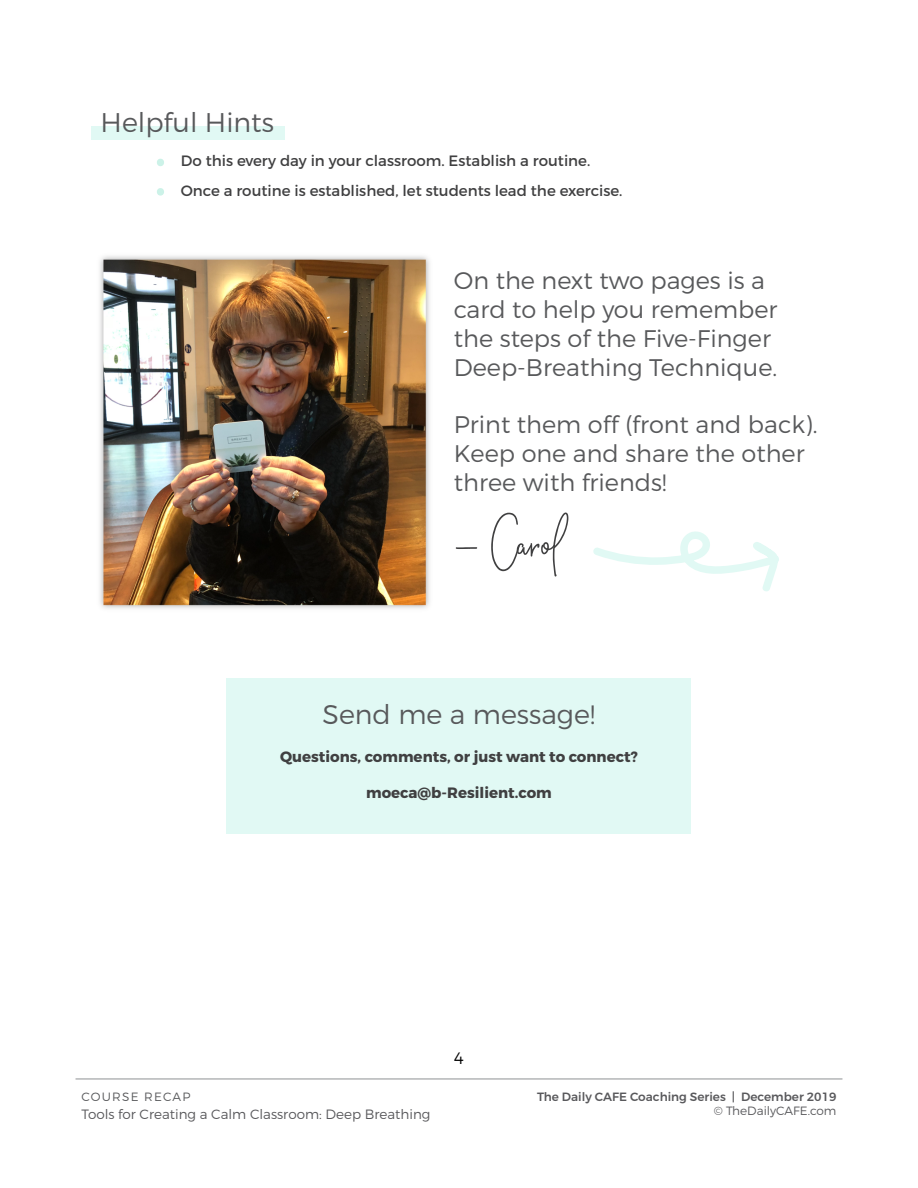
<style>
.page{position:relative;width:918px;height:1188px;background:#fff}
.page>*{position:absolute;margin:0;border:0;box-sizing:border-box;transform-origin:0 0}
.t1{font:54px "Rosefield";color:#404041}
.t2{font:300 27px "Montserrat";color:#58595b}
.t3{font:300 24px/28.8px "Montserrat";color:#58595b}
.t4{font:300 16.5px "Montserrat";color:#000}
.t5{font:15px/30px "Montserrat";color:#404041}
.t6{font:700 15px "Montserrat";color:#404041}
.t7{font:300 13.5px "Montserrat";color:#59595c}
.t8{font:500 12px "Montserrat";color:#59595c}
.t9{font:300 12px "Montserrat";color:#59595c}
.t10{font:300 12px "Montserrat";letter-spacing:.1em;color:#58595b}
</style>
<div class="page">
<hr style="left:76px;top:1079px;width:766px;height:1px;background:#8f9194">
<div style="left:91px;top:126px;width:193px;height:14px;background:#e1f9f4"></div>
<svg style="left:157px;top:159px;width:7px;height:7px"></svg>
<svg style="left:157px;top:188px;width:7px;height:8px"></svg>
<img style="left:100px;top:256px;width:330px;height:353px">
<div style="left:227px;top:679px;width:464px;height:155px;background:#e1f9f4"></div>
<svg style="left:593px;top:531px;width:186px;height:61px"></svg>
<p class="t2" style="left:101px;top:106px;width:175px">Helpful Hints</p>
<p class="t5" style="left:181px;top:146px;width:443px">Do this every day in your classroom. Establish a routine.<br>Once a routine is established, let students lead the exercise.</p>
<p class="t3" style="left:454px;top:266px;width:325px">On the next two pages is a card to help you remember the steps of the Five-Finger<br>Deep-Breathing Technique.</p>
<p class="t3" style="left:454px;top:410px;width:365px">Print them off (front and back).<br>Keep one and share the other three with friends!</p>
<h1 class="t1" style="left:454px;top:508px;width:108px">— Carol</h1>
<p class="t2" style="left:323px;top:698px;width:274px">Send me a message!</p>
<p class="t6" style="left:280px;top:747px;width:359px">Questions, comments, or just want to connect?</p>
<p class="t6" style="left:366px;top:783px;width:187px">moeca@b-Resilient.com</p>
<p class="t10" style="left:82px;top:1089px;width:110px">COURSE RECAP</p>
<p class="t7" style="left:82px;top:1106px;width:351px">Tools for Creating a Calm Classroom: Deep Breathing</p>
<p class="t4" style="left:454px;top:1048px;width:12px">4</p>
<p class="t8" style="left:537px;top:1089px;width:301px">The Daily CAFE Coaching Series | December 2019</p>
<p class="t9" style="left:714px;top:1103px;width:124px">© TheDailyCAFE.com</p>
</div>
